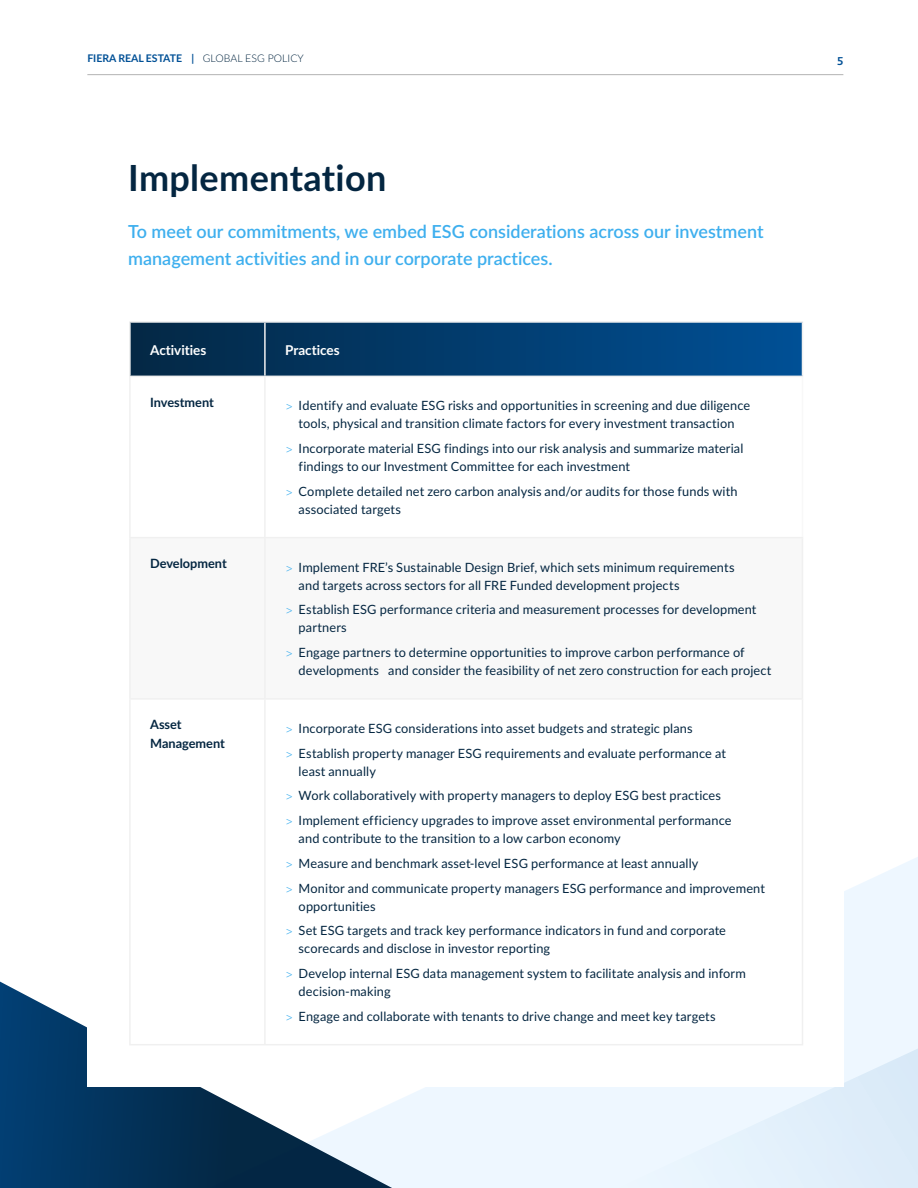
<style>
.page{position:relative;width:918px;height:1188px;background:#fff}
.page>*{position:absolute;margin:0;border:0;box-sizing:border-box;transform-origin:0 0}
.H1___Pol_2023{font:700 36px "Lato";letter-spacing:.01em;color:#042641}
.Lede___Pol_2023{font:600 18px/27px "Lato";color:#3eafee}
.H2_Policy_2020{font:700 13.5px "Lato";color:#fff}
.t1{font:12.75px/18px "Lato";letter-spacing:.01em;color:#042641}
.H2_Policy_2020-2{font:700 12.75px/18.8px "Lato";color:#042641}
.Table_Lato_Bold___Po{font:700 12.75px "Lato";color:#042641}
.t2{font:700 12px "Bliss 2";color:#005096}
.t3{font:700 10.5px "Lato";color:#005096}
.s1{font-weight:300;color:#042641}
.s2{font-family:"Bliss 2";font-weight:200;color:#3eafee}
</style>
<div class="page">
<svg style="left:844px;top:857px;width:74px;height:161px;background:#eff7ff"></svg>
<svg style="left:402px;top:1018px;width:516px;height:170px;background:#e9f3fd"></svg>
<svg style="left:0;top:981px;width:402px;height:207px"></svg>
<div style="left:87px;top:108px;width:756px;height:979px;background:#fff"></div>
<svg style="left:131px;top:323px;width:671px;height:53px;background:#033d6e"></svg>
<hr style="left:129px;top:321px;width:136px;height:2px;background:#f0f0f0">
<hr style="left:129px;top:323px;width:2px;height:53px;background:#f0f0f0">
<hr style="left:265px;top:321px;width:538px;height:2px;background:#f0f0f0">
<hr style="left:264px;top:323px;width:2px;height:53px;background:#f0f0f0">
<hr style="left:802px;top:323px;width:1px;height:53px;background:#f0f0f0">
<hr style="left:129px;top:376px;width:136px;height:1px;background:#f0f0f0">
<hr style="left:129px;top:377px;width:2px;height:160px;background:#f0f0f0">
<hr style="left:265px;top:376px;width:538px;height:1px;background:#f0f0f0">
<hr style="left:264px;top:377px;width:2px;height:160px;background:#f0f0f0">
<hr style="left:129px;top:537px;width:136px;height:1px;background:#f0f0f0">
<hr style="left:129px;top:538px;width:2px;height:160px;background:#f0f0f0">
<hr style="left:265px;top:537px;width:538px;height:1px;background:#f0f0f0">
<hr style="left:264px;top:538px;width:2px;height:160px;background:#f0f0f0">
<hr style="left:802px;top:538px;width:1px;height:160px;background:#f0f0f0">
<hr style="left:802px;top:377px;width:1px;height:160px;background:#f8f8f8">
<hr style="left:129px;top:698px;width:136px;height:2px;background:#f0f0f0">
<hr style="left:129px;top:700px;width:2px;height:344px;background:#f0f0f0">
<hr style="left:265px;top:698px;width:538px;height:2px;background:#f0f0f0">
<hr style="left:264px;top:700px;width:2px;height:344px;background:#f0f0f0">
<hr style="left:802px;top:700px;width:1px;height:344px;background:#f0f0f0">
<hr style="left:129px;top:1044px;width:136px;height:1px;background:#f0f0f0">
<hr style="left:265px;top:1044px;width:538px;height:1px;background:#f0f0f0">
<hr style="left:87px;top:74px;width:756px;height:1px;background:#b3b3b3">
<p class="t3" style="left:87px;top:51px;width:218px">FIERA REAL ESTATE | <span class="s1">GLOBAL ESG POLICY</span></p>
<p class="t2" style="left:837px;top:53px;width:8px">5</p>
<p class="H1___Pol_2023" style="left:128px;top:151px;width:260px">Implementation</p>
<p class="Lede___Pol_2023" style="left:128px;top:217px;width:637px">To meet our commitments, we embed ESG considerations across our investment management activities and in our corporate practices.</p>
<p class="H2_Policy_2020" style="left:150px;top:340px;width:58px">Activities</p>
<p class="H2_Policy_2020" style="left:285px;top:340px;width:56px">Practices</p>
<p class="Table_Lato_Bold___Po" style="left:150px;top:393px;width:65px">Investment</p>
<p class="t1" style="left:285px;top:396px;width:466px;text-align:center"><span class="s2">&gt;</span> Identify and evaluate ESG risks and opportunities in screening and due diligence tools, physical and transition climate factors for every investment transaction</p>
<p class="t1" style="left:299px;top:439px;width:446px;text-indent:-14px"><span class="s2">&gt;</span> Incorporate material ESG findings into our risk analysis and summarize material findings to our Investment Committee for each investment</p>
<p class="t1" style="left:299px;top:482px;width:440px;text-indent:-14px"><span class="s2">&gt;</span> Complete detailed net zero carbon analysis and/or audits for those funds with associated targets</p>
<p class="H2_Policy_2020-2" style="left:150px;top:554px;width:78px">Development</p>
<p class="t1" style="left:299px;top:557px;width:437px;text-indent:-14px"><span class="s2">&gt;</span> Implement FRE’s Sustainable Design Brief, which sets minimum requirements and targets across sectors for all FRE Funded development projects</p>
<p class="t1" style="left:299px;top:600px;width:459px;text-indent:-14px"><span class="s2">&gt;</span> Establish ESG performance criteria and measurement processes for development partners</p>
<p class="t1" style="left:299px;top:643px;width:474px;text-indent:-14px"><span class="s2">&gt;</span> Engage partners to determine opportunities to improve carbon performance of developments and consider the feasibility of net zero construction for each project</p>
<p class="H2_Policy_2020-2" style="left:150px;top:715px;width:76px">Asset<br>Management</p>
<p class="t1" style="left:285px;top:719px;width:409px"><span class="s2">&gt;</span> Incorporate ESG considerations into asset budgets and strategic plans</p>
<p class="t1" style="left:299px;top:744px;width:429px;text-indent:-14px"><span class="s2">&gt;</span> Establish property manager ESG requirements and evaluate performance at least annually</p>
<p class="t1" style="left:285px;top:786px;width:437px"><span class="s2">&gt;</span> Work collaboratively with property managers to deploy ESG best practices</p>
<p class="t1" style="left:299px;top:811px;width:434px;text-indent:-14px"><span class="s2">&gt;</span> Implement efficiency upgrades to improve asset environmental performance and contribute to the transition to a low carbon economy</p>
<p class="t1" style="left:285px;top:854px;width:415px"><span class="s2">&gt;</span> Measure and benchmark asset-level ESG performance at least annually</p>
<p class="t1" style="left:299px;top:879px;width:468px;text-indent:-14px"><span class="s2">&gt;</span> Monitor and communicate property managers ESG performance and improvement opportunities</p>
<p class="t1" style="left:299px;top:921px;width:429px;text-indent:-14px"><span class="s2">&gt;</span> Set ESG targets and track key performance indicators in fund and corporate scorecards and disclose in investor reporting</p>
<p class="t1" style="left:299px;top:964px;width:449px;text-indent:-14px"><span class="s2">&gt;</span> Develop internal ESG data management system to facilitate analysis and inform decision-making</p>
<p class="t1" style="left:285px;top:1007px;width:432px"><span class="s2">&gt;</span> Engage and collaborate with tenants to drive change and meet key targets</p>
</div>
